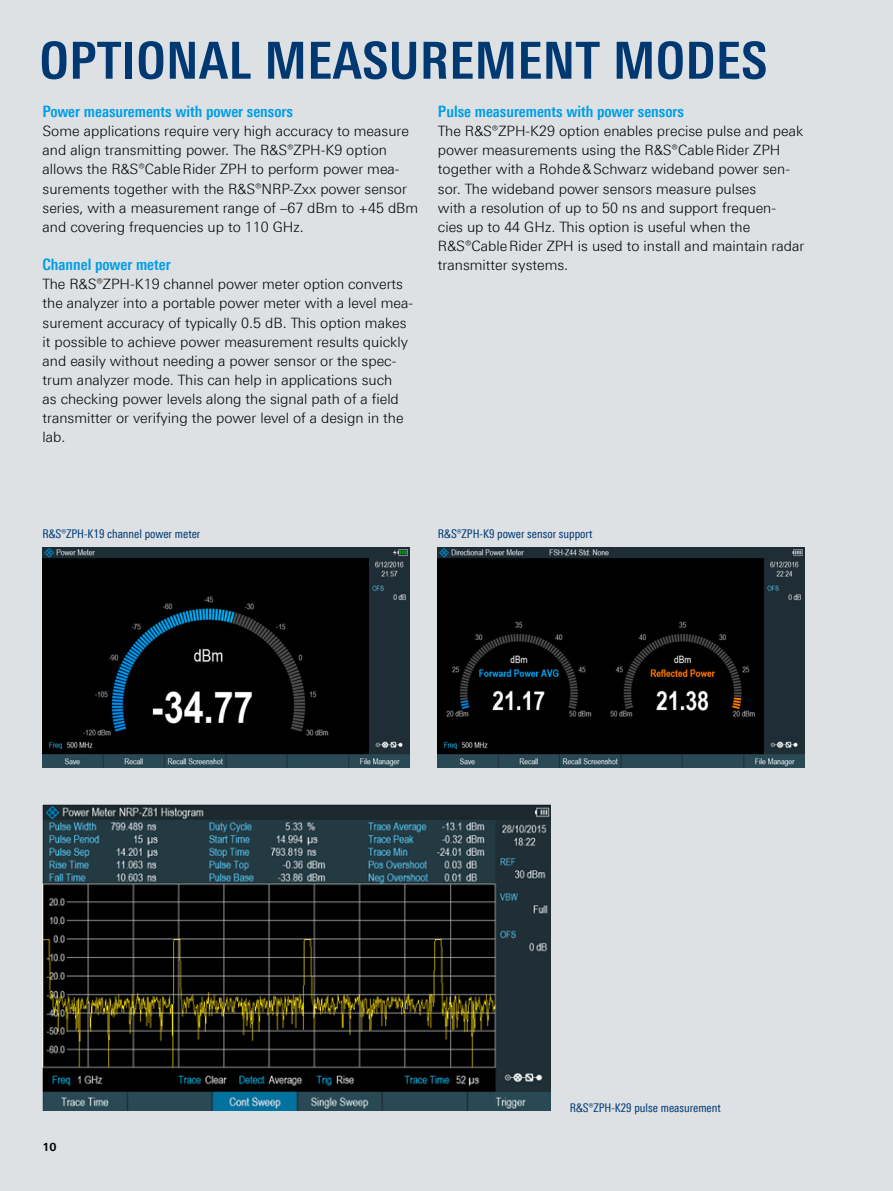
<style>
.page{position:relative;width:893px;height:1191px;background:#dde1e4}
.page>*{position:absolute;margin:0;border:0;box-sizing:border-box;transform-origin:0 0}
.Seiten_Headline_34Pt{font:700 51px "Linotype Univers 620 Cn";letter-spacing:.01em;color:#003872}
.Absatzfett_cyan{font:700 15.75px "Linotype Univers 620 Cn";color:#009ee3}
.Haupttext_ohne_Absta{font:300 14.25px/19.2px "Linotype Univers 330";color:#000}
.Bildunterschrift{font:12px "Linotype Univers 420 Cn";color:#003872}
.t1{font:700 11.25px "Linotype Univers 630";color:#000}
</style>
<div class="page">
<img style="left:43px;top:547px;width:366px;height:220px">
<img style="left:438px;top:547px;width:366px;height:220px">
<img style="left:43px;top:805px;width:508px;height:305px">
<p class="Seiten_Headline_34Pt" style="left:40px;top:30px;width:729px">OPTIONAL MEASUREMENT MODES</p>
<p class="Absatzfett_cyan" style="left:43px;top:102px;width:252px">Power measurements with power sensors</p>
<p class="Haupttext_ohne_Absta" style="left:43px;top:121px;width:377px">Some applications require very high accuracy to measure and align transmitting power. The R&amp;S®ZPH-K9 option allows the R&amp;S®CableRider ZPH to perform power mea&shy;surements together with the R&amp;S®NRP-Zxx power sensor series, with a measurement range of –67 dBm to +45 dBm and covering frequencies up to 110 GHz.</p>
<p class="Absatzfett_cyan" style="left:43px;top:255px;width:130px">Channel power meter</p>
<p class="Haupttext_ohne_Absta" style="left:43px;top:274px;width:372px">The R&amp;S®ZPH-K19 channel power meter option converts the analyzer into a portable power meter with a level mea&shy;surement accuracy of typically 0.5 dB. This option makes it possible to achieve power measurement results quickly and easily without needing a power sensor or the spec&shy;trum analyzer mode. This can help in applications such<br>as checking power levels along the signal path of a field transmitter or verifying the power level of a design in the lab.</p>
<p class="Absatzfett_cyan" style="left:438px;top:102px;width:247px">Pulse measurements with power sensors</p>
<p class="Haupttext_ohne_Absta" style="left:438px;top:121px;width:368px">The R&amp;S®ZPH-K29 option enables precise pulse and peak power measurements using the R&amp;S®CableRider ZPH together with a Rohde&amp;Schwarz wideband power sen&shy;sor. The wideband power sensors measure pulses<br>with a resolution of up to 50 ns and support frequen&shy;cies up to 44 GHz. This option is useful when the R&amp;S®Cable -Rider ZPH is used to install and maintain radar transmitter systems.</p>
<p class="Bildunterschrift" style="left:43px;top:527px;width:159px">R&amp;S®ZPH-K19 channel power meter</p>
<p class="Bildunterschrift" style="left:438px;top:527px;width:156px">R&amp;S®ZPH-K9 power sensor support</p>
<p class="t1" style="left:43px;top:1139px;width:16px">10</p>
<p class="Bildunterschrift" style="left:570px;top:1101px;width:153px">R&amp;S®ZPH-K29 pulse measurement</p>
</div>
